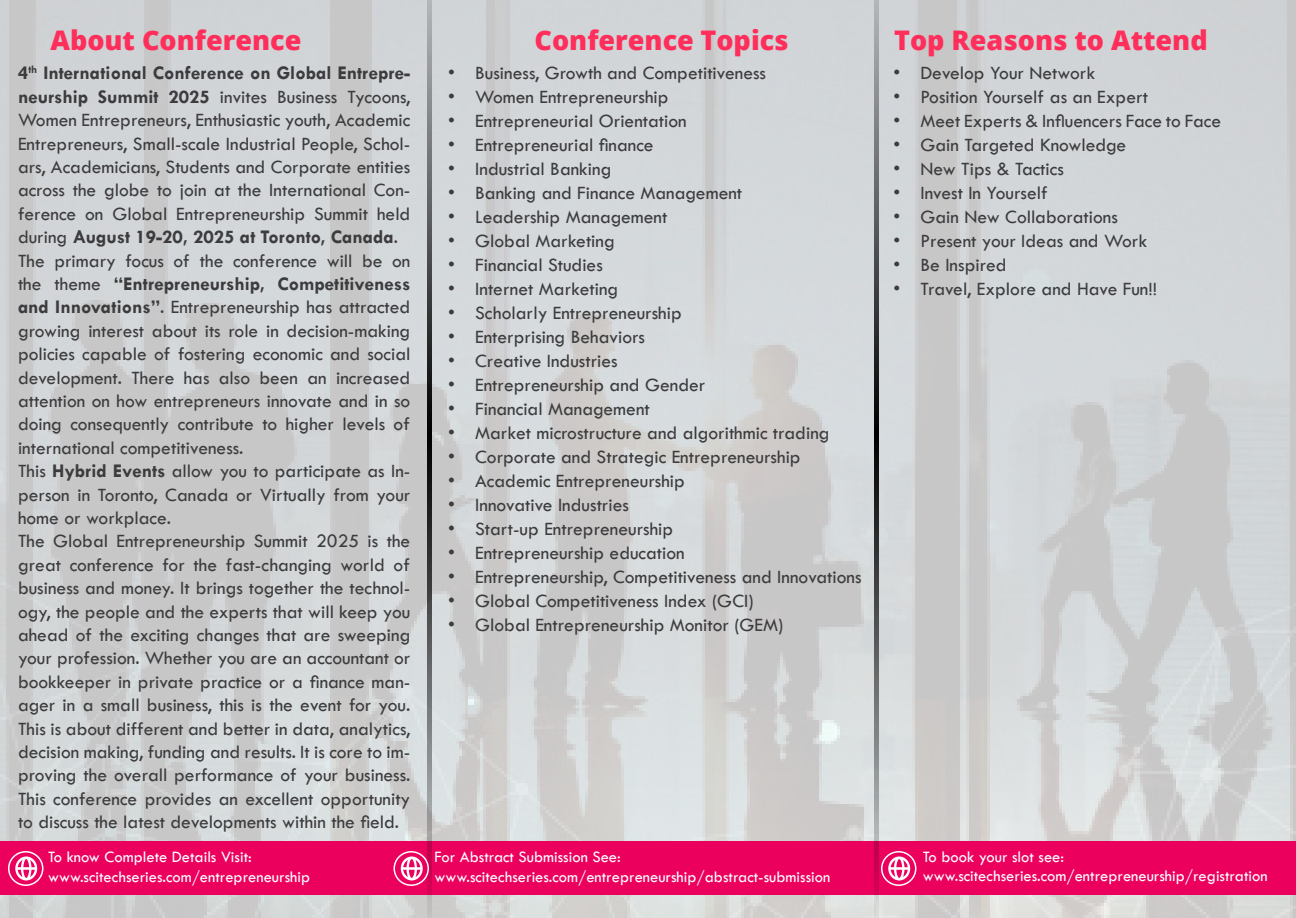
<style>
.page{position:relative;width:1296px;height:918px;background:#fff}
.page>*{position:absolute;margin:0;border:0;box-sizing:border-box;transform-origin:0 0}
.t1{font:800 27px "Open Sans";color:#ff2e5b}
.t2{font:19.5px/23.4px "Tw Cen";color:#3c3b3d;text-align:justify}
.t3{font:16.5px/19.8px "Tw Cen";color:#fff}
.s1{font-weight:700}
</style>
<div class="page">
<img style="left:0;top:0;width:1296px;height:918px">
<div style="left:0;top:841px;width:1296px;height:54px;background:#eb005e"></div>
<svg style="left:428px;top:434px;width:4px;height:484px;background:#67525b"></svg>
<svg style="left:428px;top:0;width:4px;height:434px;background:#5a5c5d"></svg>
<svg style="left:874px;top:434px;width:5px;height:484px;background:#6a555f"></svg>
<svg style="left:874px;top:0;width:5px;height:434px;background:#5a5c5d"></svg>
<div style="left:8px;top:851px;width:35px;height:35px;border:2px solid #fff;border-radius:50%"></div>
<svg style="left:15px;top:856px;width:22px;height:24px"></svg>
<div style="left:393px;top:851px;width:36px;height:35px;border:2px solid #fff;border-radius:50%"></div>
<svg style="left:401px;top:856px;width:22px;height:24px"></svg>
<div style="left:881px;top:851px;width:35px;height:35px;border:2px solid #fff;border-radius:50%"></div>
<svg style="left:888px;top:856px;width:22px;height:24px"></svg>
<p class="t1" style="left:50px;top:19px;width:253px">About Conference</p>
<p class="t1" style="left:535px;top:19px;width:256px">Conference Topics</p>
<p class="t1" style="left:894px;top:19px;width:315px">Top Reasons to Attend</p>
<p class="t2" style="left:18px;top:62px;width:394px"><span class="s1">4</span><sup>th</sup> <span class="s1">International Conference on Global Entrepre&shy;neurship Summit 2025</span> invites Business Tycoons, Women Entrepreneurs, Enthusiastic youth, Academic Entrepreneurs, Small-scale Industrial People, Schol&shy;ars, Academicians, Students and Corporate entities across the globe to join at the International Con&shy;ference on Global Entrepreneurship Summit held during <span class="s1">August 19-20, 2025 at Toronto, Canada</span>.</p>
<p class="t2" style="left:18px;top:249px;width:394px">The primary focus of the conference will be on the theme <span class="s1">“Entrepreneurship, Competitiveness and Innovations”</span>. Entrepreneurship has attracted growing interest about its role in decision-making policies capable of fostering economic and social development. There has also been an increased attention on how entrepreneurs innovate and in so doing consequently contribute to higher levels of international competitiveness.</p>
<p class="t2" style="left:18px;top:459px;width:394px">This <span class="s1">Hybrid Events</span> allow you to participate as In&shy;person in Toronto, Canada or Virtually from your home or workplace.</p>
<p class="t2" style="left:18px;top:530px;width:394px">The Global Entrepreneurship Summit 2025 is the great conference for the fast-changing world of business and money. It brings together the technol&shy;ogy, the people and the experts that will keep you ahead of the exciting changes that are sweeping your profession. Whether you are an accountant or bookkeeper in private practice or a finance man&shy;ager in a small business, this is the event for you.<br>This is about different and better in data, analytics, decision making, funding and results. It is core to im&shy;proving the overall performance of your business.<br>This conference provides an excellent opportunity to discuss the latest developments within the field.</p>
<p class="t3" style="left:48px;top:847px;width:205px">To know Complete Details Visit:</p>
<p class="t3" style="left:48px;top:867px;width:264px">www.scitechseries.com/entrepreneurship</p>
<p class="t2" style="left:448px;top:62px;width:319px">• Business, Growth and Competitiveness</p>
<p class="t2" style="left:448px;top:86px;width:222px">• Women Entrepreneurship</p>
<p class="t2" style="left:448px;top:110px;width:240px">• Entrepreneurial Orientation</p>
<p class="t2" style="left:448px;top:134px;width:207px">• Entrepreneurial finance</p>
<p class="t2" style="left:448px;top:158px;width:165px">• Industrial Banking</p>
<p class="t2" style="left:448px;top:182px;width:296px">• Banking and Finance Management</p>
<p class="t2" style="left:448px;top:206px;width:221px">• Leadership Management</p>
<p class="t2" style="left:448px;top:230px;width:168px">• Global Marketing</p>
<p class="t2" style="left:448px;top:254px;width:156px">• Financial Studies</p>
<p class="t2" style="left:448px;top:278px;width:172px">• Internet Marketing</p>
<p class="t2" style="left:448px;top:302px;width:235px">• Scholarly Entrepreneurship</p>
<p class="t2" style="left:448px;top:326px;width:198px">• Enterprising Behaviors</p>
<p class="t2" style="left:448px;top:350px;width:171px">• Creative Industries</p>
<p class="t2" style="left:448px;top:374px;width:259px">• Entrepreneurship and Gender</p>
<p class="t2" style="left:448px;top:398px;width:203px">• Financial Management</p>
<p class="t2" style="left:448px;top:422px;width:383px">• Market microstructure and algorithmic trading</p>
<p class="t2" style="left:448px;top:446px;width:354px">• Corporate and Strategic Entrepreneurship</p>
<p class="t2" style="left:448px;top:470px;width:238px">• Academic Entrepreneurship</p>
<p class="t2" style="left:448px;top:494px;width:182px">• Innovative Industries</p>
<p class="t2" style="left:448px;top:518px;width:227px">• Start-up Entrepreneurship</p>
<p class="t2" style="left:448px;top:542px;width:238px">• Entrepreneurship education</p>
<p class="t2" style="left:448px;top:566px;width:415px">• Entrepreneurship, Competitiveness and Innovations</p>
<p class="t2" style="left:448px;top:590px;width:307px">• Global Competitiveness Index (GCI)</p>
<p class="t2" style="left:448px;top:614px;width:337px">• Global Entrepreneurship Monitor (GEM)</p>
<p class="t3" style="left:434px;top:847px;width:188px">For Abstract Submission See:</p>
<p class="t3" style="left:434px;top:867px;width:397px">www.scitechseries.com/entrepreneurship/abstract-submission</p>
<p class="t2" style="left:893px;top:62px;width:203px">• Develop Your Network</p>
<p class="t2" style="left:893px;top:86px;width:256px">• Position Yourself as an Expert</p>
<p class="t2" style="left:893px;top:110px;width:329px">• Meet Experts &amp; Influencers Face to Face</p>
<p class="t2" style="left:893px;top:134px;width:234px">• Gain Targeted Knowledge</p>
<p class="t2" style="left:893px;top:158px;width:172px">• New Tips &amp; Tactics</p>
<p class="t2" style="left:893px;top:182px;width:156px">• Invest In Yourself</p>
<p class="t2" style="left:893px;top:206px;width:226px">• Gain New Collaborations</p>
<p class="t2" style="left:893px;top:230px;width:255px">• Present your Ideas and Work</p>
<p class="t2" style="left:893px;top:254px;width:115px">• Be Inspired</p>
<p class="t2" style="left:893px;top:278px;width:265px">• Travel, Explore and Have Fun!!</p>
<p class="t3" style="left:923px;top:846px;width:346px">To book your slot see: www.scitechseries.com/entrepreneurship/registration</p>
</div>
